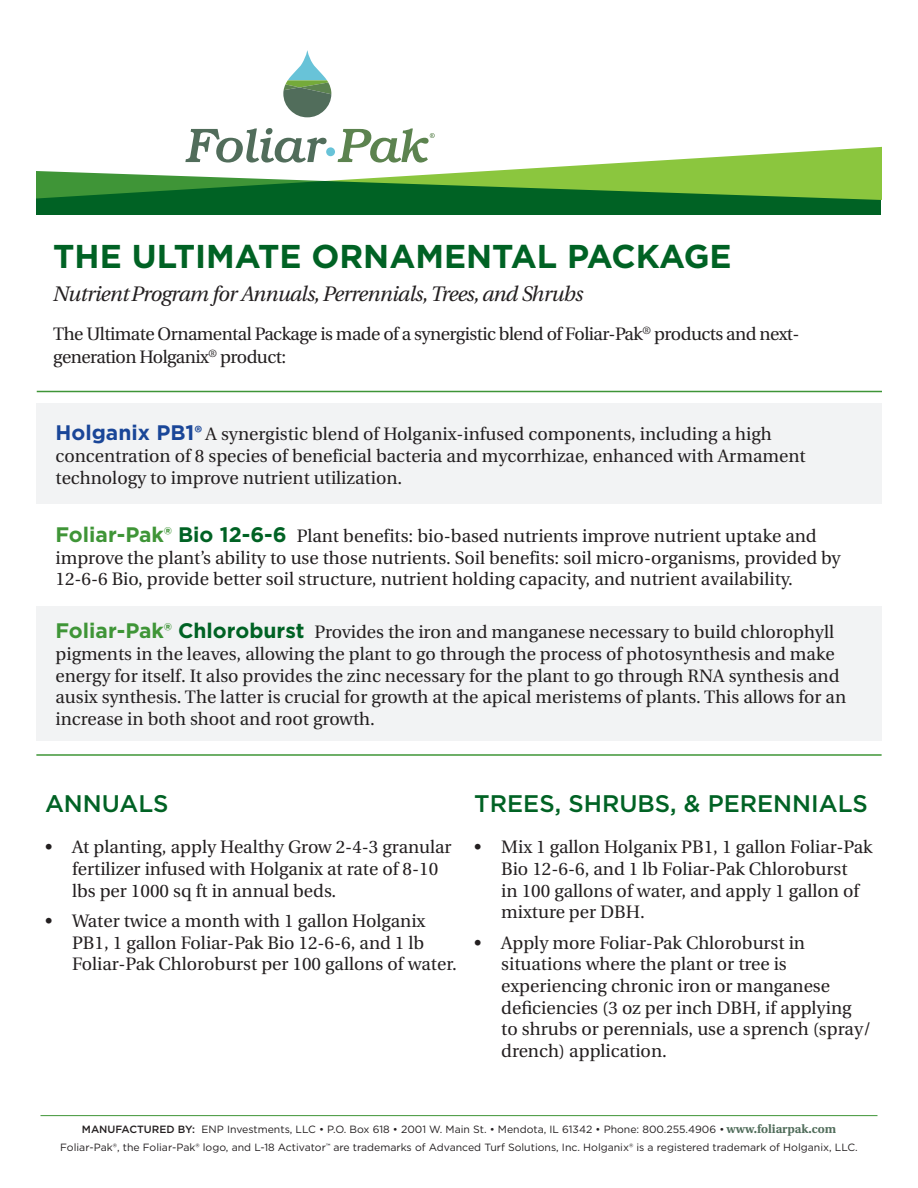
<style>
.page{position:relative;width:918px;height:1188px;background:#fff}
.page>*{position:absolute;margin:0;border:0;box-sizing:border-box;transform-origin:0 0}
.t1{font:700 33px "Gotham";color:#006224}
.t2{font:500 24px "Gotham";color:#006224}
.t3{font:italic 21px "Utopia";letter-spacing:-.03em;color:#231f20}
.t4{font:18px/21.6px "Utopia";color:#231f20}
.t5{font:18px/22.5px "Utopia";letter-spacing:-.03em;color:#231f20}
.t6{font:10.5px "Gotham";color:#231f20}
.s1{font-family:"Gotham";font-weight:700;font-size:21px;color:#1a4698}
.s2{font-family:"Myriad Pro";font-weight:700;font-stretch:condensed;font-size:21px;color:#1a4698}
.s3{font-family:"Gotham";font-weight:700;font-size:21px;color:#3f9537}
.s4{font-family:"Gotham";font-weight:700;font-size:21px;color:#006224}
.s5{font-weight:500}
.s6{font-family:"Utopia";font-weight:700;font-size:12px;color:#516d5b}
</style>
<div class="page">
<div style="left:37px;top:181px;width:844px;height:33px;background:#006224"></div>
<svg style="left:283px;top:50px;width:48px;height:67px"></svg>
<svg style="left:36px;top:128px;width:846px;height:72px"></svg>
<hr style="left:37px;top:391px;width:845px;height:1px;background:#3f9537">
<div style="left:36px;top:403px;width:846px;height:101px;background:#f2f3f4"></div>
<div style="left:36px;top:606px;width:846px;height:134px;background:#f2f3f4"></div>
<hr style="left:40px;top:1115px;width:838px;height:1px;background:#3f9537">
<hr style="left:36px;top:754px;width:846px;height:2px;background:#3f9537">
<p class="t1" style="left:53px;top:234px;width:680px">THE ULTIMATE ORNAMENTAL PACKAGE</p>
<p class="t3" style="left:53px;top:282px;width:531px">NutrientProgram for Annuals, Perrennials, Trees, and Shrubs</p>
<p class="t5" style="left:53px;top:323px;width:748px">The Ultimate Ornamental Package is made of a synergistic blend of Foliar-Pak<sup>®</sup> products and next&shy;generation Holganix<sup>®</sup> product:</p>
<p class="t4" style="left:56px;top:424px;width:752px"><span class="s1">Holganix PB1</span><span class="s2">®</span> A synergistic blend of Holganix-infused components, including a high concentration of 8 species of beneficial bacteria and mycorrhizae, enhanced with Armament technology to improve nutrient utilization.</p>
<p class="t4" style="left:56px;top:526px;width:787px"><span class="s3">Foliar-Pak®</span> <span class="s4">Bio 12-6-6</span> Plant benefits: bio-based nutrients improve nutrient uptake and improve the plant’s ability to use those nutrients. Soil benefits: soil micro-organisms, provided by<br>12-6-6 Bio, provide better soil structure, nutrient holding capacity, and nutrient availability.</p>
<p class="t4" style="left:56px;top:622px;width:792px"><span class="s3">Foliar-Pak®</span> <span class="s4">Chloroburst</span> Provides the iron and manganese necessary to build chlorophyll pigments in the leaves, allowing the plant to go through the process of photosynthesis and make energy for itself. It also provides the zinc necessary for the plant to go through RNA synthesis and ausix synthesis. The latter is crucial for growth at the apical meristems of plants. This allows for an increase in both shoot and root growth.</p>
<p class="t2" style="left:45px;top:790px;width:125px">ANNUALS</p>
<p class="t2" style="left:474px;top:790px;width:395px">TREES, SHRUBS, &amp; PERENNIALS</p>
<p class="t4" style="left:72px;top:837px;width:381px;text-indent:-27px">• At planting, apply Healthy Grow 2-4-3 granular fertilizer infused with Holganix at rate of 8-10 lbs per 1000 sq ft in annual beds.</p>
<p class="t4" style="left:72px;top:911px;width:387px;text-indent:-27px">• Water twice a month with 1 gallon Holganix<br>PB1, 1 gallon Foliar-Pak Bio 12-6-6, and 1 lb<br>Foliar-Pak Chloroburst per 100 gallons of water.</p>
<p class="t4" style="left:501px;top:837px;width:373px;text-indent:-27px">• Mix 1 gallon Holganix PB1, 1 gallon Foliar-Pak Bio 12-6-6, and 1 lb Foliar-Pak Chloroburst<br>in 100 gallons of water, and apply 1 gallon of mixture per DBH.</p>
<p class="t4" style="left:501px;top:932px;width:372px;text-indent:-27px">• Apply more Foliar-Pak Chloroburst in situations where the plant or tree is experiencing chronic iron or manganese deficiencies (3 oz per inch DBH, if applying to shrubs or perennials, use a sprench (spray/ drench) application.</p>
<p class="t6" style="left:82px;top:1123px;width:756px"><span class="s5">MANUFACTURED BY:</span> ENP Investments, LLC • P.O. Box 618 • 2001 W. Main St. • Mendota, IL 61342 • Phone: 800.255.4906 • <span class="s6">www.foliarpak.com</span></p>
<p class="t6" style="left:60px;top:1141px;width:799px">Foliar-Pak®, the Foliar-Pak® logo, and L-18 Activator<sup>™</sup> are trademarks of Advanced Turf Solutions, Inc. Holganix® is a registered trademark of Holganix, LLC.</p>
</div>
